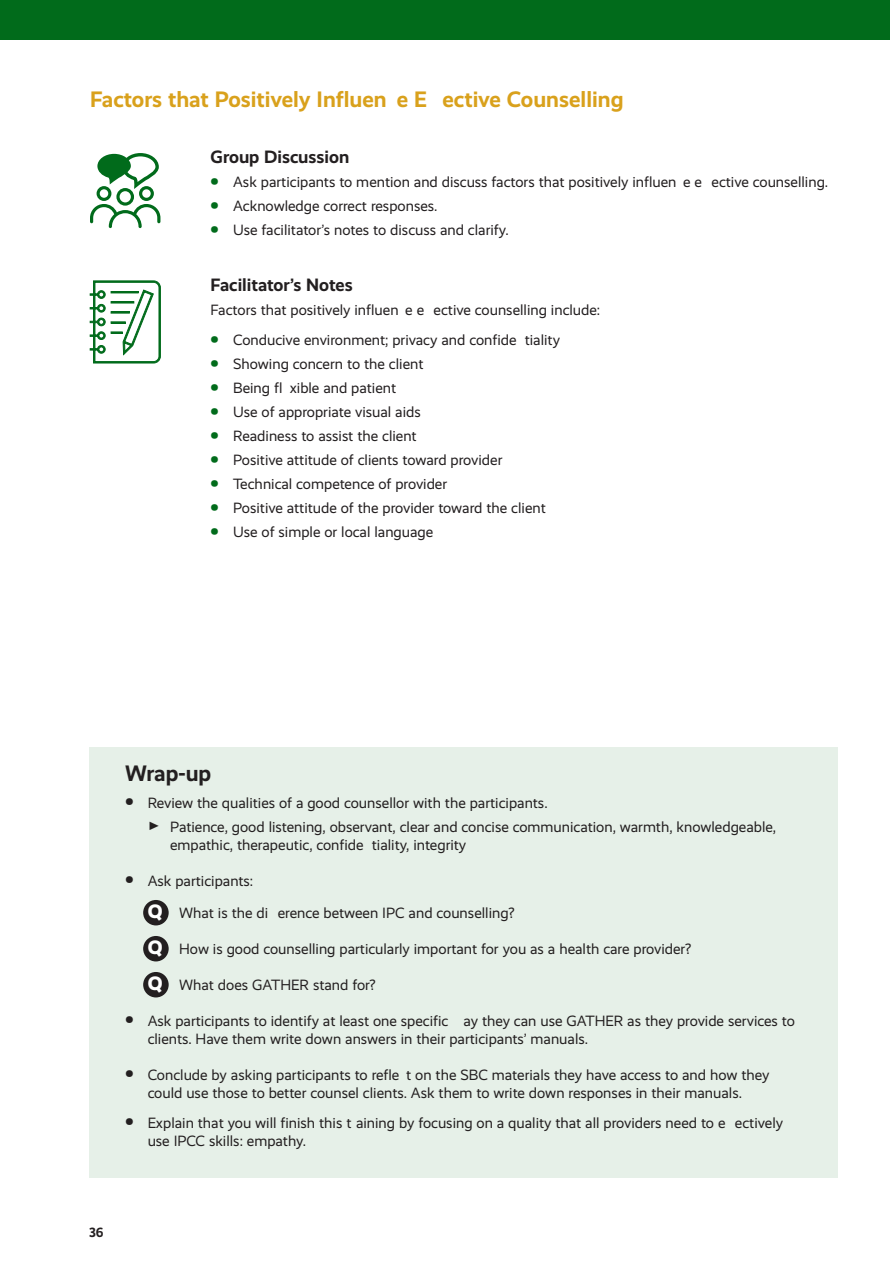
<style>
.page{position:relative;width:893px;height:1263px;background:#fff}
.page>*{position:absolute;margin:0;border:0;box-sizing:border-box;transform-origin:0 0}
.t1{font:700 22.5px "Realist";color:#d9a11c}
.t2{font:700 22.5px "Realist";letter-spacing:-.005em;color:#231f20}
.t3{font:700 18px "Realist";color:#231f20}
.t4{font:15px/18px "Realist";color:#231f20}
.t5{font:700 13.5px "Realist";color:#231f20}
.s1{font-weight:800;font-size:18px;color:#016b1b}
.s2{font-weight:700;font-size:21px}
.s3{font-size:21px}
.s4{font-weight:800;font-size:19.5px;color:#fff}
</style>
<div class="page">
<div style="left:0;top:0;width:890px;height:40px;background:#016b1b"></div>
<hr style="left:892px;top:0;width:1px;height:40px;background:#016b1b">
<svg style="left:90px;top:281px;width:71px;height:82px"></svg>
<svg style="left:90px;top:153px;width:71px;height:75px"></svg>
<div style="left:89px;top:748px;width:749px;height:430px;background:#e6f0e8"></div>
<div style="left:143px;top:900px;width:26px;height:25px;background:#231f20;border-radius:50%"></div>
<div style="left:143px;top:936px;width:26px;height:25px;background:#231f20;border-radius:50%"></div>
<div style="left:143px;top:972px;width:26px;height:25px;background:#231f20;border-radius:50%"></div>
<h1 class="t1" style="left:90px;top:86px;width:535px">Factors that Positively Influen e E ective Counselling</h1>
<p class="t3" style="left:211px;top:146px;width:140px">Group Discussion</p>
<p class="t4" style="left:211px;top:173px;width:619px"><span class="s1">•</span> Ask participants to mention and discuss factors that positively influen e e ective counselling.</p>
<p class="t4" style="left:211px;top:197px;width:228px"><span class="s1">•</span> Acknowledge correct responses.</p>
<p class="t4" style="left:211px;top:221px;width:300px"><span class="s1">•</span> Use facilitator’s notes to discuss and clarify.</p>
<p class="t3" style="left:211px;top:274px;width:144px">Facilitator’s Notes</p>
<p class="t4" style="left:211px;top:301px;width:391px">Factors that positively influen e e ective counselling include:</p>
<p class="t4" style="left:211px;top:331px;width:351px"><span class="s1">•</span> Conducive environment; privacy and confide tiality</p>
<p class="t4" style="left:211px;top:355px;width:214px"><span class="s1">•</span> Showing concern to the client</p>
<p class="t4" style="left:211px;top:379px;width:187px"><span class="s1">•</span> Being fl xible and patient</p>
<p class="t4" style="left:211px;top:403px;width:212px"><span class="s1">•</span> Use of appropriate visual aids</p>
<p class="t4" style="left:211px;top:427px;width:208px"><span class="s1">•</span> Readiness to assist the client</p>
<p class="t4" style="left:211px;top:451px;width:293px"><span class="s1">•</span> Positive attitude of clients toward provider</p>
<p class="t4" style="left:211px;top:475px;width:238px"><span class="s1">•</span> Technical competence of provider</p>
<p class="t4" style="left:211px;top:499px;width:337px"><span class="s1">•</span> Positive attitude of the provider toward the client</p>
<p class="t4" style="left:211px;top:523px;width:224px"><span class="s1">•</span> Use of simple or local language</p>
<h1 class="t2" style="left:125px;top:761px;width:88px">Wrap-up</h1>
<p class="t4" style="left:148px;top:791px;width:630px;line-height:24px;text-indent:-22px"><span class="s2">•</span> Review the qualities of a good counsellor with the participants.<br><span class="s3">▶</span> Patience, good listening, observant, clear and concise communication, warmth, knowledgeable,</p>
<p class="t4" style="left:170px;top:836px;width:298px">empathic, therapeutic, confide tiality, integrity</p>
<p class="t4" style="left:148px;top:866px;width:368px;line-height:31.5px;text-indent:-23px"><span class="s2">•</span> Ask participants:<br><span class="s4">Q</span> What is the di erence between IPC and counselling?</p>
<p class="t4" style="left:148px;top:940px;width:545px"><span class="s4">Q</span> How is good counselling particularly important for you as a health care provider?</p>
<p class="t4" style="left:148px;top:976px;width:229px"><span class="s4">Q</span> What does GATHER stand for?</p>
<p class="t4" style="left:148px;top:1012px;width:649px;text-indent:-22px"><span class="s2">•</span> Ask participants to identify at least one specific ay they can use GATHER as they provide services to clients. Have them write down answers in their participants’ manuals.</p>
<p class="t4" style="left:125px;top:1066px;width:646px;text-align:center"><span class="s2">•</span> Conclude by asking participants to refle t on the SBC materials they have access to and how they could use those to better counsel clients. Ask them to write down responses in their manuals.</p>
<p class="t4" style="left:148px;top:1114px;width:637px;text-indent:-22px"><span class="s2">•</span> Explain that you will finish this t aining by focusing on a quality that all providers need to e ectively use IPCC skills: empathy.</p>
<p class="t5" style="left:89px;top:1225px;width:16px">36</p>
</div>
